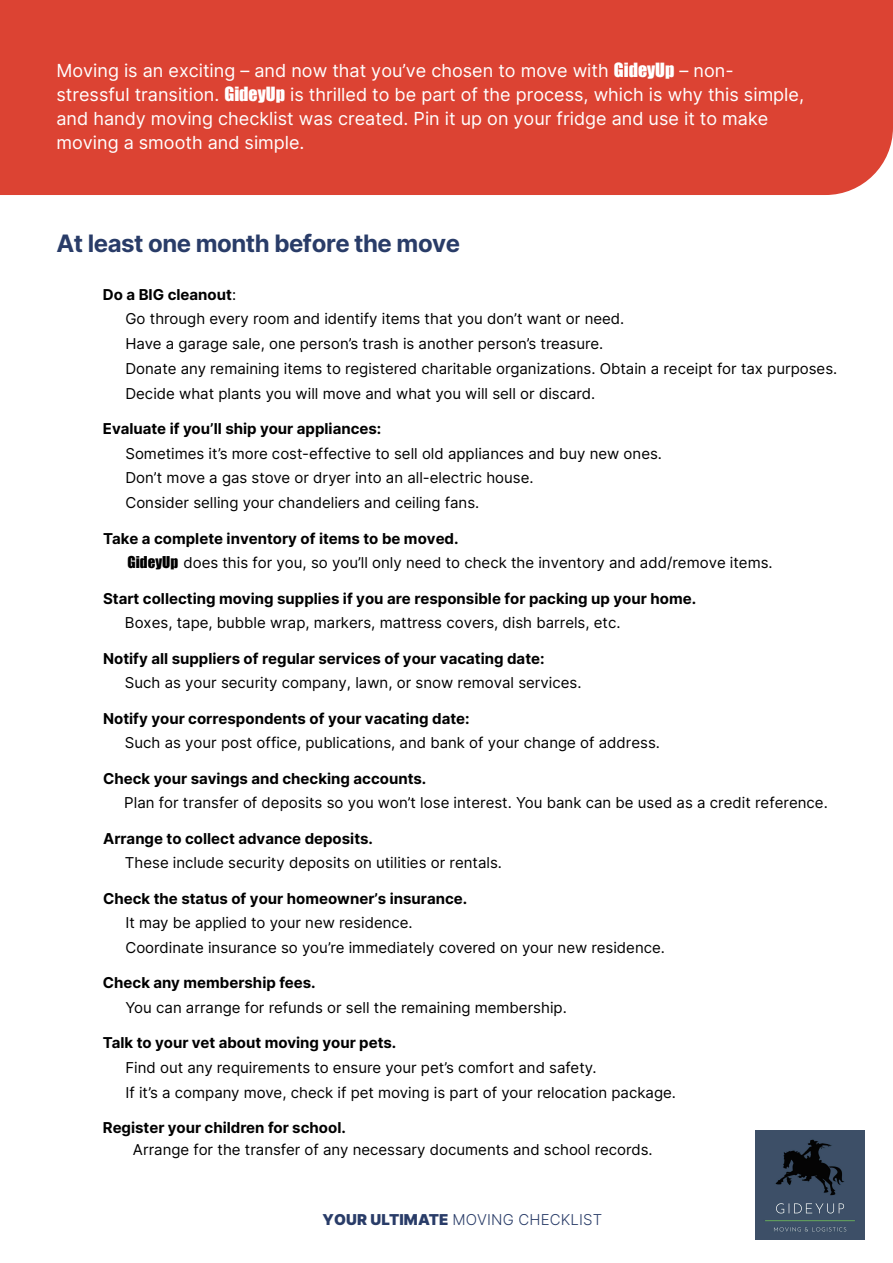
<style>
.page{position:relative;width:893px;height:1263px;background:#fff}
.page>*{position:absolute;margin:0;border:0;box-sizing:border-box;transform-origin:0 0}
.t1{font:700 24px "Inter";letter-spacing:-.02em;color:#293c68}
.t2{font:18px/24px "Inter";color:#fff}
.t3{font:15px/24.8px "Inter";color:#000}
.t4{font:700 15px "Inter";color:#000}
.t5{font:300 15px "Inter";letter-spacing:.01em;color:#293c68}
.s1{font-family:"Impact"}
.s2{font-weight:700}
.s3{font-weight:900}
</style>
<div class="page">
<div style="left:0;top:0;width:893px;height:195px;background:#dc4333"></div>
<img style="left:755px;top:1131px;width:109px;height:108px">
<p class="t2" style="left:56px;top:58px;width:749px">Moving is an exciting – and now that you’ve chosen to move with <span class="s1">GideyUp</span> – non&shy;stressful transition. <span class="s1">GideyUp</span> is thrilled to be part of the process, which is why this simple, and handy moving checklist was created. Pin it up on your fridge and use it to make moving a smooth and simple.</p>
<h1 class="t1" style="left:56px;top:225px;width:405px">At least one month before the move</h1>
<p class="t3" style="left:125px;top:281px;width:713px;text-indent:-22px"><span class="s2">Do a BIG cleanout</span>:<br>Go through every room and identify items that you don’t want or need.<br>Have a garage sale, one person’s trash is another person’s treasure.<br>Donate any remaining items to registered charitable organizations. Obtain a receipt for tax purposes.<br>Decide what plants you will move and what you will sell or discard.</p>
<p class="t4" style="left:103px;top:417px;width:280px">Evaluate if you’ll ship your appliances:</p>
<p class="t3" style="left:125px;top:440px;width:538px">Sometimes it’s more cost-effective to sell old appliances and buy new ones.<br>Don’t move a gas stove or dryer into an all-electric house.<br>Consider selling your chandeliers and ceiling fans.</p>
<p class="t3" style="left:128px;top:525px;width:647px;text-indent:-24px"><span class="s2">Take a complete inventory of items to be moved.<br></span><span class="s1">GideyUp</span> does this for you, so you’ll only need to check the inventory and add/remove items.</p>
<p class="t4" style="left:103px;top:587px;width:594px">Start collecting moving supplies if you are responsible for packing up your home.</p>
<p class="t3" style="left:125px;top:610px;width:497px">Boxes, tape, bubble wrap, markers, mattress covers, dish barrels, etc.</p>
<p class="t4" style="left:103px;top:647px;width:443px">Notify all suppliers of regular services of your vacating date:</p>
<p class="t3" style="left:125px;top:670px;width:458px">Such as your security company, lawn, or snow removal services.</p>
<p class="t4" style="left:103px;top:707px;width:368px">Notify your correspondents of your vacating date:</p>
<p class="t3" style="left:125px;top:730px;width:537px">Such as your post office, publications, and bank of your change of address.</p>
<p class="t4" style="left:103px;top:767px;width:325px">Check your savings and checking accounts.</p>
<p class="t3" style="left:124px;top:790px;width:705px">Plan for transfer of deposits so you won’t lose interest. You bank can be used as a credit reference.</p>
<p class="t4" style="left:103px;top:827px;width:271px">Arrange to collect advance deposits.</p>
<p class="t3" style="left:125px;top:850px;width:379px">These include security deposits on utilities or rentals.</p>
<p class="t4" style="left:103px;top:887px;width:366px">Check the status of your homeowner’s insurance.</p>
<p class="t3" style="left:125px;top:910px;width:541px">It may be applied to your new residence.<br>Coordinate insurance so you’re immediately covered on your new residence.</p>
<p class="t4" style="left:103px;top:972px;width:214px">Check any membership fees.</p>
<p class="t3" style="left:125px;top:995px;width:443px">You can arrange for refunds or sell the remaining membership.</p>
<p class="t4" style="left:103px;top:1032px;width:295px">Talk to your vet about moving your pets.</p>
<p class="t3" style="left:125px;top:1055px;width:552px">Find out any requirements to ensure your pet’s comfort and safety.<br>If it’s a company move, check if pet moving is part of your relocation package.</p>
<p class="t4" style="left:103px;top:1116px;width:244px">Register your children for school.</p>
<p class="t3" style="left:133px;top:1136px;width:521px">Arrange for the transfer of any necessary documents and school records.</p>
<p class="t5" style="left:323px;top:1208px;width:281px"><span class="s3">YOUR ULTIMATE</span> MOVING CHECKLIST</p>
</div>
